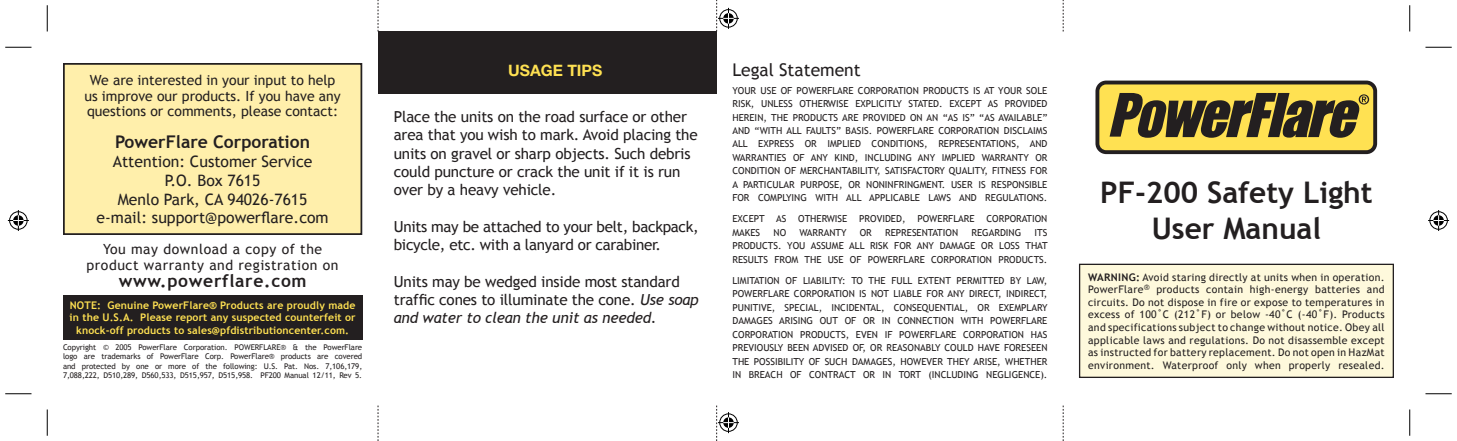
<style>
.page{position:relative;width:1457px;height:441px;background:#fff}
.page>*{position:absolute;margin:0;border:0;box-sizing:border-box;transform-origin:0 0}
.t1{font:700 29.75px "Trebuchet MS";color:#231f20}
.t2{font:700 17.5px "Trebuchet MS";color:#231f20}
.t3{font:700 17.5px "Trebuchet MS";letter-spacing:.04em;color:#231f20}
.t4{font:17.5px "Trebuchet MS";color:#231f20}
.t5{font:15.75px "Trebuchet MS";color:#231f20}
.t6{font:700 15.75px "Helvetica Neue";color:#ffe152}
.t7{font:15.22px/18.2px "Trebuchet MS";letter-spacing:-.01em;color:#231f20}
.t8{font:14px/15.8px "Trebuchet MS";color:#231f20;text-align:center}
.t9{font:14px "Trebuchet MS";letter-spacing:.04em;color:#231f20}
.t10{font:10.5px/12.6px "Trebuchet MS";letter-spacing:.03em;color:#231f20;text-align:justify}
.t11{font:700 10.5px/12.6px "Trebuchet MS";letter-spacing:.01em;color:#ffe152;text-align:center}
.t12{font:9.62px/13.5px "Trebuchet MS";color:#231f20;text-align:justify}
.t13{font:7.88px/9.5px "Trebuchet MS";letter-spacing:-.01em;color:#231f20;text-align:justify}
.s1{font-style:italic}
.s2{font-weight:700}
</style>
<div class="page">
<div style="left:63px;top:295px;width:299px;height:45px;background:#231f20"></div>
<div style="left:1080px;top:264px;width:313px;height:113px;background:#fef9dc"></div>
<div style="left:1079px;top:264px;width:315px;height:114px;border:1px solid #231f20"></div>
<svg style="left:1095px;top:81px;width:282px;height:73px;background:#99873b"></svg>
<div style="left:378px;top:32px;width:339px;height:62px;background:#231f20"></div>
<div style="left:64px;top:64px;width:297px;height:170px;background:#ffefab"></div>
<div style="left:63px;top:63px;width:299px;height:172px;border:2px solid #231f20"></div>
<svg style="left:1063px;top:406px;width:1px;height:35px"></svg>
<svg style="left:378px;top:406px;width:1px;height:35px"></svg>
<svg style="left:1063px;top:0;width:1px;height:32px"></svg>
<svg style="left:378px;top:0;width:1px;height:31px"></svg>
<svg style="left:5px;top:47px;width:27px;height:1px"></svg>
<svg style="left:1425px;top:47px;width:27px;height:1px"></svg>
<svg style="left:5px;top:393px;width:27px;height:1px"></svg>
<svg style="left:1425px;top:393px;width:27px;height:1px"></svg>
<svg style="left:47px;top:5px;width:1px;height:27px"></svg>
<svg style="left:47px;top:410px;width:1px;height:26px"></svg>
<svg style="left:1409px;top:5px;width:1px;height:27px"></svg>
<svg style="left:1409px;top:410px;width:1px;height:26px"></svg>
<svg style="left:716px;top:0;width:23px;height:32px"></svg>
<svg style="left:716px;top:406px;width:23px;height:35px"></svg>
<svg style="left:8px;top:210px;width:21px;height:21px"></svg>
<svg style="left:1428px;top:210px;width:21px;height:21px"></svg>
<p class="t8" style="left:84px;top:72px;width:258px">We are interested in your input to help us improve our products. If you have any questions or comments, please contact:</p>
<p class="t2" style="left:115px;top:131px;width:196px">PowerFlare Corporation</p>
<p class="t5" style="left:113px;top:152px;width:201px">Attention: Customer Service</p>
<p class="t5" style="left:165px;top:171px;width:97px">P.O. Box 7615</p>
<p class="t5" style="left:118px;top:190px;width:191px">Menlo Park, CA 94026-7615</p>
<p class="t5" style="left:97px;top:209px;width:234px">e-mail: support@powerflare.com</p>
<p class="t9" style="left:103px;top:241px;width:221px">You may download a copy of the</p>
<p class="t9" style="left:87px;top:257px;width:253px">product warranty and registration on</p>
<p class="t3" style="left:119px;top:270px;width:189px">www.powerflare.com</p>
<p class="t11" style="left:70px;top:299px;width:287px">NOTE: Genuine PowerFlare® Products are proudly made</p>
<p class="t11" style="left:70px;top:311px;width:287px">in the U.S.A. Please report any suspected counterfeit or knock-off products to sales@pfdistributioncenter.com.</p>
<p class="t13" style="left:63px;top:342px;width:301px">Copyright © 2005 PowerFlare Corporation. POWERFLARE® &amp; the PowerFlare logo are trademarks of PowerFlare Corp. PowerFlare® products are covered and protected by one or more of the following: U.S. Pat. Nos. 7,106,179, 7,088,222, D510,289, D560,533, D515,957, D515,958. PF200 Manual 12/11, Rev 5.</p>
<p class="t6" style="left:508px;top:61px;width:96px">USAGE TIPS</p>
<p class="t4" style="left:732px;top:59px;width:130px">Legal Statement</p>
<p class="t12" style="left:732px;top:84px;width:317px">YOUR USE OF POWERFLARE CORPORATION PRODUCTS IS AT YOUR SOLE RISK, UNLESS OTHERWISE EXPLICITLY STATED. EXCEPT AS PROVIDED HEREIN, THE PRODUCTS ARE PROVIDED ON AN “AS IS” “AS AVAILABLE” AND “WITH ALL FAULTS” BASIS. POWERFLARE CORPORATION DISCLAIMS ALL EXPRESS OR IMPLIED CONDITIONS, REPRESENTATIONS, AND WARRANTIES OF ANY KIND, INCLUDING ANY IMPLIED WARRANTY OR CONDITION OF MERCHANTABILITY, SATISFACTORY QUALITY, FITNESS FOR A PARTICULAR PURPOSE, OR NONINFRINGMENT. USER IS RESPONSIBLE FOR COMPLYING WITH ALL APPLICABLE LAWS AND REGULATIONS.</p>
<p class="t12" style="left:732px;top:212px;width:317px">EXCEPT AS OTHERWISE PROVIDED, POWERFLARE CORPORATION<br>MAKES</p>
<p class="t7" style="left:394px;top:108px;width:305px">Place the units on the road surface or other area that you wish to mark. Avoid placing the units on gravel or sharp objects. Such debris could puncture or crack the unit if it is run over by a heavy vehicle.</p>
<p class="t7" style="left:394px;top:217px;width:306px">Units may be attached to your belt, backpack, bicycle, etc. with a lanyard or carabiner.</p>
<p class="t7" style="left:394px;top:272px;width:306px">Units may be wedged inside most standard traffic cones to illuminate the cone. <span class="s1">Use soap and water to clean the unit as needed.</span></p>
<p class="t12" style="left:732px;top:226px;width:317px;text-indent:302px">ITS PRODUCTS. YOU ASSUME ALL RISK FOR ANY DAMAGE OR LOSS THAT RESULTS FROM THE USE OF POWERFLARE CORPORATION PRODUCTS.</p>
<p class="t12" style="left:732px;top:274px;width:317px">LIMITATION OF LIABILITY: TO THE FULL EXTENT PERMITTED BY LAW, POWERFLARE CORPORATION IS NOT LIABLE FOR ANY DIRECT, INDIRECT, PUNITIVE, SPECIAL, INCIDENTAL, CONSEQUENTIAL, OR EXEMPLARY DAMAGES ARISING OUT OF OR IN CONNECTION WITH POWERFLARE CORPORATION PRODUCTS, EVEN IF POWERFLARE CORPORATION HAS PREVIOUSLY BEEN ADVISED OF, OR REASONABLY COULD HAVE FORESEEN THE POSSIBILITY OF SUCH DAMAGES, HOWEVER THEY ARISE, WHETHER IN BREACH OF CONTRACT OR IN TORT (INCLUDING NEGLIGENCE).</p>
<p class="t12" style="left:773px;top:226px;width:14px">NO</p>
<p class="t12" style="left:799px;top:226px;width:49px">WARRANTY</p>
<p class="t12" style="left:860px;top:226px;width:14px">OR</p>
<p class="t12" style="left:885px;top:226px;width:75px">REPRESENTATION</p>
<p class="t12" style="left:971px;top:226px;width:51px">REGARDING</p>
<p class="t1" style="left:1100px;top:174px;width:274px">PF-200 Safety Light</p>
<p class="t1" style="left:1152px;top:210px;width:171px">User Manual</p>
<p class="t10" style="left:1088px;top:271px;width:298px"><span class="s2">WARNING:</span> Avoid staring directly at units when in operation.<br>PowerFlare<sup>®</sup> products contain high-energy batteries and circuits. Do not dispose in fire or expose to temperatures in excess of 100˚C (212˚F) or below -40˚C (-40˚F). Products and specifications subject to change without notice. Obey all applicable laws and regulations. Do not disassemble except as instructed for battery replacement. Do not open in HazMat environment. Waterproof only when properly resealed.</p>
</div>
